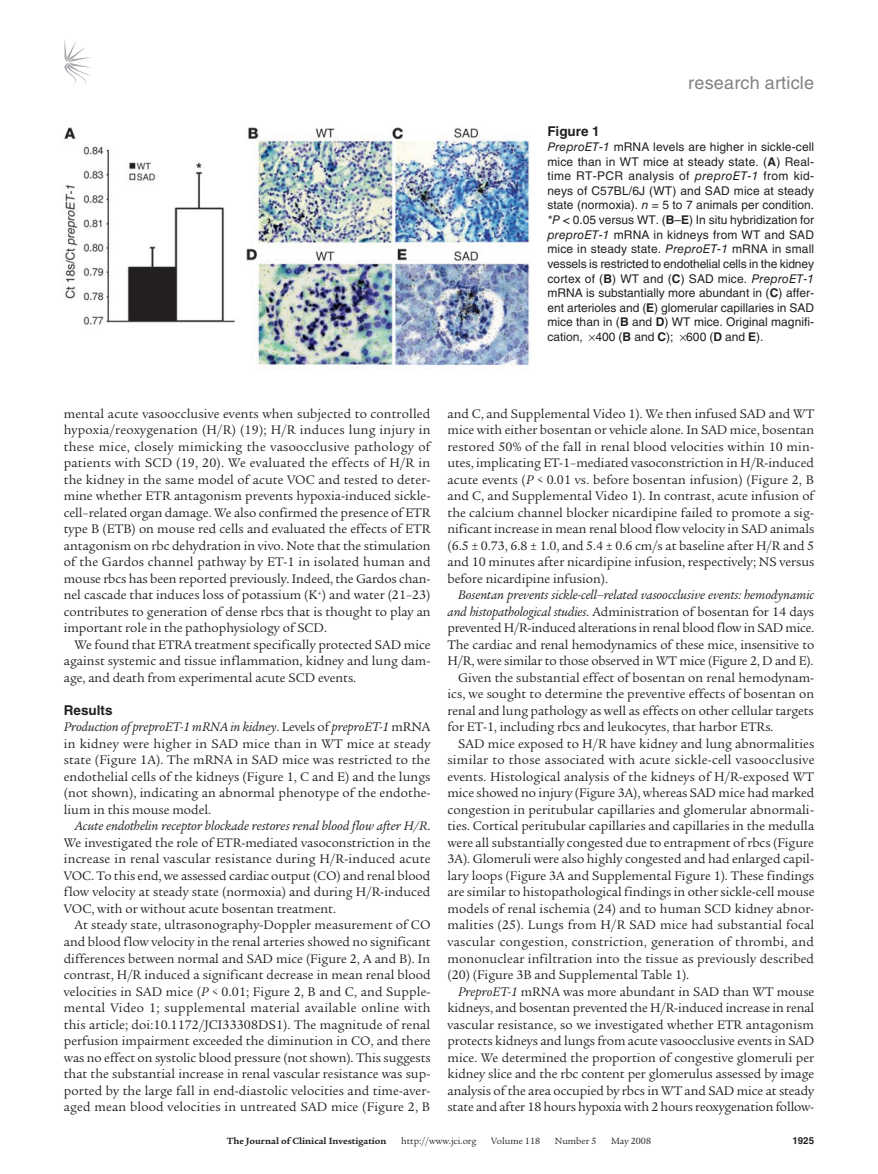
<style>
.page{position:relative;width:878px;height:1174px;background:#fff}
.page>*{position:absolute;margin:0;border:0;box-sizing:border-box;transform-origin:0 0}
.t1{font:18px "Helvetica LT Std";letter-spacing:.01em;color:#808285}
.t2{font:13.5px/16.5px "Legacy Serif Std";color:#231f20;text-align:justify}
.t3{font:italic 13.5px "Legacy Serif Std";letter-spacing:-.005em;color:#231f20}
.t4{font:13.5px "Legacy Serif Std";letter-spacing:.02em;color:#231f20}
.t5{font:700 13.5px "Helvetica LT Std";color:#231f20}
.t6{font:12px/14.7px "Helvetica LT Std";color:#231f20;text-align:justify}
.t7{font:9.75px "Legacy Serif Std";color:#231f20}
.t8{font:700 9.75px "Legacy Serif Std";color:#231f20}
.t9{font:700 9.75px "Helvetica LT Std";color:#231f20}
.s1{font-style:italic}
.s2{font-weight:700}
</style>
<div class="page">
<svg style="left:64px;top:39px;width:27px;height:45px"></svg>
<img style="left:64px;top:127px;width:466px;height:240px">
<h1 class="t1" style="left:688px;top:72px;width:127px">research article</h1>
<p class="t5" style="left:547px;top:123px;width:54px">Figure 1</p>
<p class="t6" style="left:547px;top:139px;width:268px"><span class="s1">PreproET-1</span> mRNA levels are higher in sickle-cell mice than in WT mice at steady state. (<span class="s2">A</span>) Real&shy;time RT-PCR analysis of <span class="s1">preproET-1</span> from kid&shy;neys of C57BL/6J (WT) and SAD mice at steady state (normoxia). <span class="s1">n</span> = 5 to 7 animals per condition. <span class="s1">*P &lt;</span> 0.05 versus WT. (<span class="s2">B</span>–<span class="s2">E</span>) In situ hybridization for <span class="s1">preproET-1</span> mRNA in kidneys from WT and SAD mice in steady state. <span class="s1">PreproET-1</span> mRNA in small vessels is restricted to endothelial cells in the kidney cortex of (<span class="s2">B</span>) WT and (<span class="s2">C</span>) SAD mice. <span class="s1">PreproET-1 </span>mRNA is substantially more abundant in (<span class="s2">C</span>) affer&shy;ent arterioles and (<span class="s2">E</span>) glomerular capillaries in SAD mice than in (<span class="s2">B</span> and <span class="s2">D</span>) WT mice. Original magnifi&shy;cation, 400 (<span class="s2">B</span> and <span class="s2">C</span>); 600 (<span class="s2">D</span> and <span class="s2">E</span>).</p>
<p class="t2" style="left:64px;top:405px;width:368px">mental acute vasoocclusive events when subjected to controlled hypoxia/reoxygenation (H/R) (19); H/R induces lung injury in these mice, closely mimicking the vasoocclusive pathology of patients with SCD (19, 20). We evaluated the effects of H/R in the kidney in the same model of acute VOC and tested to deter&shy;mine whether ETR antagonism prevents hypoxia-induced sickle&shy;cell–related organ damage. We also confirmed the presence of ETR type B (ETB) on mouse red cells and evaluated the effects of ETR antagonism on rbc dehydration in vivo. Note that the stimulation of the Gardos channel pathway by ET-1 in isolated human and mouse rbcs has been reported previously. Indeed, the Gardos chan&shy;nel cascade that induces loss of potassium (K<sup>+</sup>) and water (21–23) contributes to generation of dense rbcs that is thought to play an important role in the pathophysiology of SCD.</p>
<p class="t2" style="left:64px;top:636px;width:368px;text-indent:11px">We found that ETRA treatment specifically protected SAD mice against systemic and tissue inflammation, kidney and lung dam&shy;age, and death from experimental acute SCD events.</p>
<p class="t5" style="left:64px;top:702px;width:50px">Results</p>
<p class="t2" style="left:64px;top:719px;width:368px"><span class="s1">Production of preproET-1 mRNA in kidney</span>. Levels of <span class="s1">preproET-1</span> mRNA in kidney were higher in SAD mice than in WT mice at steady state (Figure 1A). The mRNA in SAD mice was restricted to the endothelial cells of the kidneys (Figure 1, C and E) and the lungs (not shown), indicating an abnormal phenotype of the endothe&shy;lium in this mouse model.</p>
<p class="t2" style="left:64px;top:818px;width:368px;text-indent:11px"><span class="s1">Acute endothelin receptor blockade restores renal blood flow after H/R</span>.<br>We investigated the role of ETR-mediated vasoconstriction in the increase in renal vascular resistance during H/R-induced acute VOC. To this end, we assessed cardiac output (CO) and renal blood flow velocity at steady state (normoxia) and during H/R-induced VOC, with or without acute bosentan treatment.</p>
<p class="t2" style="left:64px;top:917px;width:368px;text-indent:11px">At steady state, ultrasonography-Doppler measurement of CO and blood flow velocity in the renal arteries showed no significant differences between normal and SAD mice (Figure 2, A and B). In contrast, H/R induced a significant decrease in mean renal blood velocities in SAD mice (<span class="s1">P &lt;</span> 0.01; Figure 2, B and C, and Supple&shy;mental Video 1; supplemental material available online with this article; doi:10.1172/JCI33308DS1). The magnitude of renal perfusion impairment exceeded the diminution in CO, and there was no effect on systolic blood pressure (not shown). This suggests that the substantial increase in renal vascular resistance was sup&shy;ported by the large fall in end-diastolic velocities and time-aver&shy;aged mean blood velocities in untreated SAD mice (Figure 2, B</p>
<p class="t2" style="left:447px;top:405px;width:368px">and C, and Supplemental Video 1). We then infused SAD and WT mice with either bosentan or vehicle alone. In SAD mice, bosentan restored 50% of the fall in renal blood velocities within 10 min&shy;utes, implicating ET-1–mediated vasoconstriction in H/R-induced acute events (<span class="s1">P &lt;</span> 0.01 vs. before bosentan infusion) (Figure 2, B and C, and Supplemental Video 1). In contrast, acute infusion of the calcium channel blocker nicardipine failed to promote a sig&shy;nificant increase in mean renal blood flow velocity in SAD animals (6.5 ± 0.73, 6.8 ± 1.0, and 5.4 ± 0.6 cm/s at baseline after H/R and 5 and 10 minutes after nicardipine infusion, respectively; NS versus before nicardipine infusion).</p>
<p class="t3" style="left:458px;top:587px;width:358px">Bosentan prevents sickle-cell–related vasoocclusive events: hemodynamic</p>
<p class="t2" style="left:447px;top:603px;width:368px"><span class="s1">and histopathological studies</span>. Administration of bosentan for 14 days</p>
<p class="t2" style="left:447px;top:620px;width:368px">prevented H/R-induced alterations in renal blood flow in SAD mice.</p>
<p class="t2" style="left:447px;top:636px;width:368px">The cardiac and renal hemodynamics of these mice, insensitive to</p>
<p class="t2" style="left:447px;top:653px;width:367px">H/R, were similar to those observed in WT mice (Figure 2, D and E).</p>
<p class="t2" style="left:458px;top:669px;width:357px">Given the substantial effect of bosentan on renal hemodynam-</p>
<p class="t2" style="left:447px;top:686px;width:368px">ics, we sought to determine the preventive effects of bosentan on</p>
<p class="t2" style="left:447px;top:702px;width:368px">renal and lung pathology as well as effects on other cellular targets</p>
<p class="t2" style="left:447px;top:719px;width:327px">for ET-1, including rbcs and leukocytes, that harbor ETRs.</p>
<p class="t2" style="left:458px;top:735px;width:357px">SAD mice exposed to H/R have kidney and lung abnormalities</p>
<p class="t2" style="left:447px;top:752px;width:368px">similar to those associated with acute sickle-cell vasoocclusive</p>
<p class="t2" style="left:447px;top:768px;width:368px">events. Histological analysis of the kidneys of H/R-exposed WT</p>
<p class="t2" style="left:447px;top:785px;width:368px">mice showed no injury (Figure 3A), whereas SAD mice had marked</p>
<p class="t2" style="left:447px;top:801px;width:368px">congestion in peritubular capillaries and glomerular abnormali-</p>
<p class="t2" style="left:447px;top:818px;width:368px">ties. Cortical peritubular capillaries and capillaries in the medulla</p>
<p class="t2" style="left:447px;top:834px;width:368px">were all substantially congested due to entrapment of rbcs (Figure</p>
<p class="t2" style="left:447px;top:851px;width:368px">3A). Glomeruli were also highly congested and had enlarged capil-</p>
<p class="t2" style="left:447px;top:867px;width:368px">lary loops (Figure 3A and Supplemental Figure 1). These findings</p>
<p class="t2" style="left:447px;top:884px;width:368px">are similar to histopathological findings in other sickle-cell mouse</p>
<p class="t2" style="left:447px;top:900px;width:368px">models of renal ischemia (24) and to human SCD kidney abnor-</p>
<p class="t2" style="left:447px;top:917px;width:368px">malities (25). Lungs from H/R SAD mice had substantial focal</p>
<p class="t4" style="left:447px;top:934px;width:368px">vascular congestion, constriction, generation of thrombi, and</p>
<p class="t2" style="left:447px;top:950px;width:368px">mononuclear infiltration into the tissue as previously described</p>
<p class="t2" style="left:447px;top:966px;width:243px">(20) (Figure 3B and Supplemental Table 1).</p>
<p class="t2" style="left:458px;top:983px;width:358px"><span class="s1">PreproET-1</span> mRNA was more abundant in SAD than WT mouse</p>
<p class="t2" style="left:447px;top:999px;width:368px">kidneys, and bosentan prevented the H/R-induced increase in renal</p>
<p class="t2" style="left:447px;top:1016px;width:368px">vascular resistance, so we investigated whether ETR antagonism</p>
<p class="t2" style="left:447px;top:1032px;width:368px">protects kidneys and lungs from acute vasoocclusive events in SAD</p>
<p class="t2" style="left:447px;top:1049px;width:368px">mice. We determined the proportion of congestive glomeruli per</p>
<p class="t2" style="left:447px;top:1065px;width:368px">kidney slice and the rbc content per glomerulus assessed by image</p>
<p class="t2" style="left:447px;top:1082px;width:368px">analysis of the area occupied by rbcs in WT and SAD mice at steady</p>
<p class="t2" style="left:447px;top:1098px;width:368px">state and after 18 hours hypoxia with 2 hours reoxygenation follow-</p>
<p class="t8" style="left:227px;top:1135px;width:161px">The Journal of Clinical Investigation</p>
<p class="t7" style="left:401px;top:1135px;width:77px">http://www.jci.org</p>
<p class="t7" style="left:491px;top:1135px;width:50px">Volume 118</p>
<p class="t7" style="left:555px;top:1135px;width:43px">Number 5</p>
<p class="t7" style="left:611px;top:1135px;width:41px">May 2008</p>
<p class="t9" style="left:792px;top:1134px;width:23px">1925</p>
</div>
